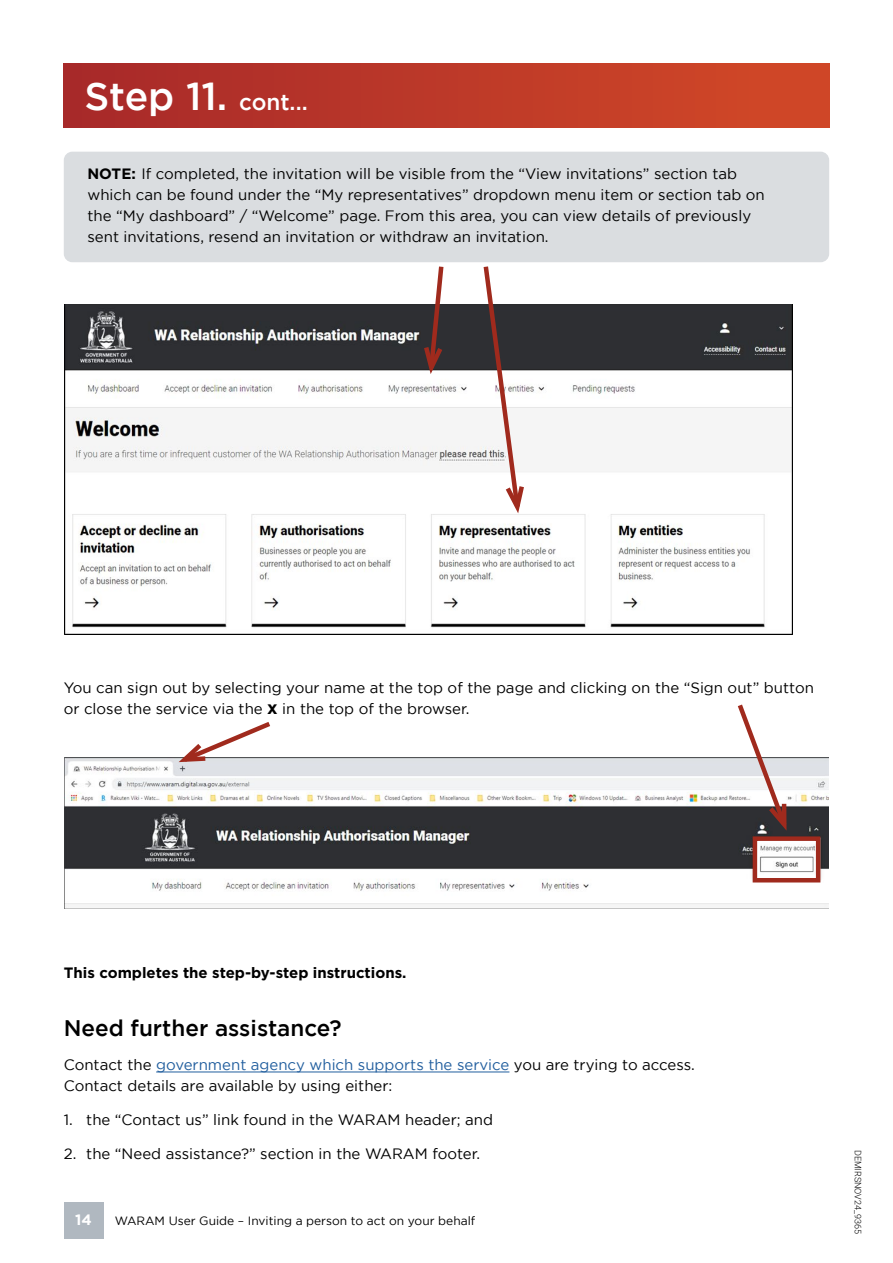
<style>
.page{position:relative;width:893px;height:1263px;background:#fff}
.page>*{position:absolute;margin:0;border:0;box-sizing:border-box;transform-origin:0 0}
.Heading_1_Steps{font:500 39px "Gotham";letter-spacing:-.005em;color:#fff}
.Heading_2{font:500 22.5px "Gotham";color:#000}
.Body_copy{font:15px/21px "Gotham";color:#000}
.Body_copy-2{font:700 15px "Gotham";color:#000}
.t1{font:700 15px "Gotham";color:#fff}
.t2{font:12px "Gotham";color:#000}
.t3{font:300 9px "Roboto";color:#000}
.s1{font-size:22.5px}
.s2{font-weight:700}
.s3{font-weight:700;font-size:18px}
.s4{color:#215e9e}
</style>
<div class="page">
<div style="left:64px;top:64px;width:765px;height:64px;background:linear-gradient(to right,#a7292a,#d24927)"></div>
<div style="left:64px;top:1202px;width:39px;height:37px;background:#b0b8c0"></div>
<div style="left:64px;top:152px;width:765px;height:110px;background:#dadde0;border-radius:9px"></div>
<img style="left:64px;top:305px;width:729px;height:329px">
<img style="left:64px;top:757px;width:765px;height:152px">
<hr style="left:156px;top:1072px;width:353px;height:1px;background:#215e9e">
<svg style="left:421px;top:266px;width:25px;height:115px"></svg>
<svg style="left:481px;top:266px;width:46px;height:254px"></svg>
<svg style="left:173px;top:722px;width:102px;height:43px"></svg>
<div style="left:753px;top:836px;width:67px;height:46px;border:4px solid #a02a1d"></div>
<svg style="left:734px;top:704px;width:56px;height:133px"></svg>
<p class="Heading_1_Steps" style="left:85px;top:74px;width:225px">Step 11. <span class="s1">cont...</span></p>
<p class="Body_copy" style="left:87px;top:163px;width:679px"><span class="s2">NOTE:</span> If completed, the invitation will be visible from the “View invitations” section tab which can be found under the “My representatives” dropdown menu item or section tab on the “My dashboard” / “Welcome” page. From this area, you can view details of previously sent invitations, resend an invitation or withdraw an invitation.</p>
<p class="Body_copy" style="left:64px;top:677px;width:752px">You can sign out by selecting your name at the top of the page and clicking on the “Sign out” button or close the service via the <span class="s3">x</span> in the top of the browser.</p>
<p class="Body_copy-2" style="left:64px;top:964px;width:344px">This completes the step-by-step instructions.</p>
<p class="Heading_2" style="left:64px;top:1015px;width:279px">Need further assistance?</p>
<p class="Body_copy" style="left:64px;top:1054px;width:633px">Contact the <span class="s4">government agency which supports the service</span> you are trying to access.<br>Contact details are available by using either:</p>
<p class="Body_copy" style="left:64px;top:1109px;width:431px">1. the “Contact us” link found in the WARAM header; and</p>
<p class="Body_copy" style="left:64px;top:1142px;width:418px">2. the “Need assistance?” section in the WARAM footer.</p>
<p class="t3" style="left:864px;top:1150px;width:85px;rotate:90deg">DEMIRSNOV24_9365</p>
<p class="t1" style="left:75px;top:1211px;width:18px">14</p>
<p class="t2" style="left:115px;top:1214px;width:362px">WARAM User Guide – Inviting a person to act on your behalf</p>
</div>
